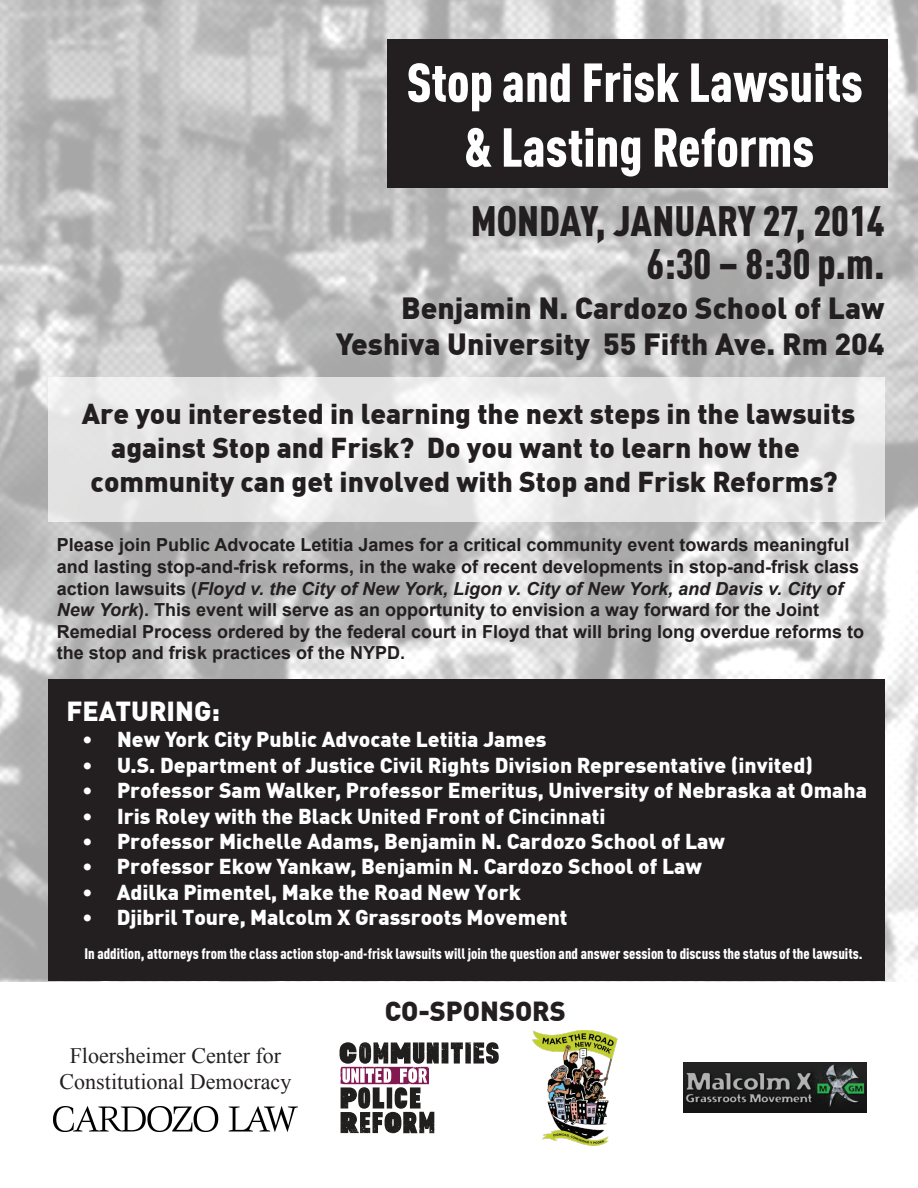
<style>
.page{position:relative;width:918px;height:1188px;background:#fff}
.page>*{position:absolute;margin:0;border:0;box-sizing:border-box;transform-origin:0 0}
.t1{font:900 54px/64.8px "DIN Cond";color:#fff;text-align:center}
.t2{font:900 42px/42.9px "DIN Cond";color:#231f20;text-align:right}
.t3{font:900 30px/36px "DIN";color:#231f20;text-align:right}
.t4{font:900 28.2px "DIN";color:#231f20}
.t5{font:900 27px "DIN";color:#231f20}
.t6{font:900 27px "DIN";color:#fff}
.t7{font:22.05px/26.4px "Times New Roman";color:#231f20;text-align:center}
.t8{font:900 21.15px "DIN";color:#fff}
.t9{font:700 18px/21.6px "Arial";color:#231f20}
.t10{font:900 15px "DIN Cond";color:#fff}
.s1{font-style:italic}
</style>
<div class="page">
<img style="left:0;top:0;width:918px;height:981px">
<div style="left:387px;top:39px;width:501px;height:149px;background:#231f20"></div>
<svg style="left:48px;top:378px;width:837px;height:144px;fill:#e4e4e4"></svg>
<div style="left:48px;top:679px;width:837px;height:302px;background:#231f20"></div>
<img style="left:532px;top:1030px;width:86px;height:116px">
<svg style="left:340px;top:1042px;width:159px;height:91px"></svg>
<img style="left:683px;top:1063px;width:184px;height:50px">
<img style="left:54px;top:1107px;width:243px;height:24px">
<h1 class="t1" style="left:406px;top:49px;width:458px">Stop and Frisk Lawsuits &amp; Lasting Reforms</h1>
<h2 class="t2" style="left:471px;top:198px;width:415px">MONDAY, JANUARY 27, 2014<br>6:30 – 8:30 p.m.</h2>
<h3 class="t3" style="left:336px;top:289px;width:550px">Benjamin N. Cardozo School of Law<br>Yeshiva University 55 Fifth Ave. Rm 204</h3>
<h3 class="t4" style="left:82px;top:395px;width:775px">Are you interested in learning the next steps in the lawsuits</h3>
<h3 class="t4" style="left:111px;top:429px;width:690px">against Stop and Frisk? Do you want to learn how the</h3>
<h3 class="t4" style="left:91px;top:463px;width:749px">community can get involved with Stop and Frisk Reforms?</h3>
<p class="t9" style="left:57px;top:535px;width:809px">Please join Public Advocate Letitia James for a critical community event towards meaningful and lasting stop-and-frisk reforms, in the wake of recent developments in stop-and-frisk class action lawsuits (<span class="s1">Floyd v. the City of New York, Ligon v. City of New York, and Davis v. City of New York</span>). This event will serve as an opportunity to envision a way forward for the Joint Remedial Process ordered by the federal court in Floyd that will bring long overdue reforms to the stop and frisk practices of the NYPD.</p>
<h3 class="t6" style="left:66px;top:693px;width:155px">FEATURING:</h3>
<p class="t8" style="left:83px;top:726px;width:465px">• New York City Public Advocate Letitia James</p>
<p class="t8" style="left:83px;top:751px;width:732px">• U.S. Department of Justice Civil Rights Division Representative (invited)</p>
<p class="t8" style="left:83px;top:776px;width:786px">• Professor Sam Walker, Professor Emeritus, University of Nebraska at Omaha</p>
<p class="t8" style="left:83px;top:802px;width:524px">• Iris Roley with the Black United Front of Cincinnati</p>
<p class="t8" style="left:83px;top:827px;width:644px">• Professor Michelle Adams, Benjamin N. Cardozo School of Law</p>
<p class="t8" style="left:83px;top:853px;width:621px">• Professor Ekow Yankaw, Benjamin N. Cardozo School of Law</p>
<p class="t8" style="left:83px;top:878px;width:440px">• Adilka Pimentel, Make the Road New York</p>
<p class="t8" style="left:83px;top:903px;width:487px">• Djibril Toure, Malcolm X Grassroots Movement</p>
<p class="t10" style="left:84px;top:944px;width:780px">In addition, attorneys from the class action stop-and-frisk lawsuits will join the question and answer session to discuss the status of the lawsuits.</p>
<p class="t7" style="left:60px;top:1042px;width:233px">Floersheimer Center for<br>Constitutional Democracy</p>
<h3 class="t5" style="left:385px;top:993px;width:183px">CO-SPONSORS</h3>
</div>
